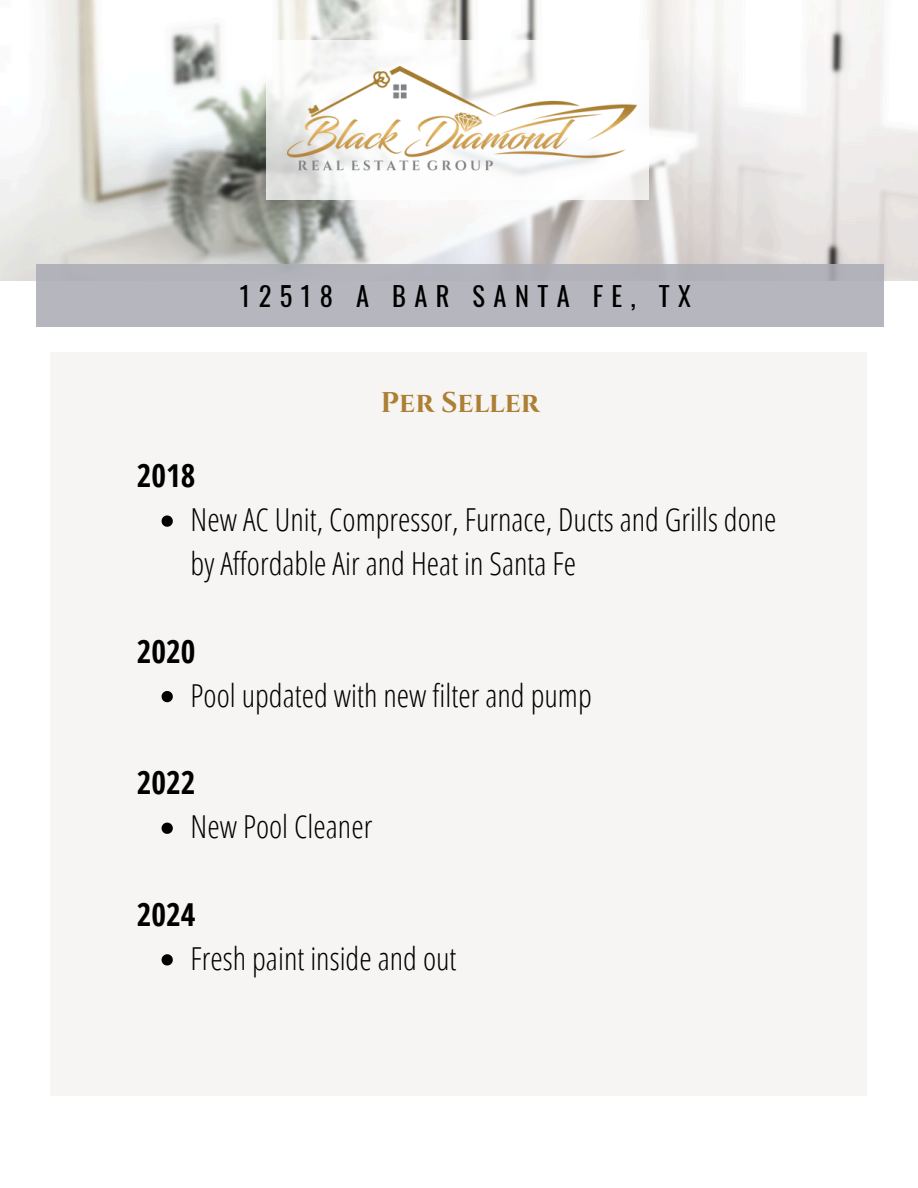
<style>
.page{position:relative;width:918px;height:1188px;background:#fff}
.page>*{position:absolute;margin:0;border:0;box-sizing:border-box;transform-origin:0 0}
.t1{font:300 31.65px/43.8px "Open Sans Condensed";color:#000}
.t2{font:700 31.65px "Open Sans Condensed";color:#000}
.t3{font:700 28.5px "Cinzel";color:#ac8034}
.t4{font:26.55px "Oswald";letter-spacing:.32em;color:#000}
</style>
<div class="page">
<img style="left:0;top:0;width:918px;height:280px">
<div style="left:51px;top:353px;width:816px;height:743px;background:#f6f5f4"></div>
<div style="left:36px;top:264px;width:848px;height:63px;background:#b6b6be"></div>
<svg style="left:267px;top:41px;width:382px;height:159px"></svg>
<img style="left:287px;top:67px;width:350px;height:109px">
<svg style="left:162px;top:515px;width:11px;height:12px"></svg>
<svg style="left:162px;top:691px;width:11px;height:11px"></svg>
<svg style="left:162px;top:823px;width:11px;height:11px"></svg>
<svg style="left:162px;top:954px;width:11px;height:11px"></svg>
<h1 class="t4" style="left:240px;top:275px;width:453px">12518 A BAR SANTA FE, TX</h1>
<p class="t3" style="left:381px;top:385px;width:161px">Per Seller</p>
<h1 class="t2" style="left:137px;top:454px;width:60px">2018</h1>
<p class="t1" style="left:191px;top:497px;width:588px">New AC Unit, Compressor, Furnace, Ducts and Grills done by Affordable Air and Heat in Santa Fe</p>
<h1 class="t2" style="left:137px;top:629px;width:60px">2020</h1>
<p class="t1" style="left:191px;top:673px;width:403px">Pool updated with new filter and pump</p>
<h1 class="t2" style="left:137px;top:761px;width:60px">2022</h1>
<p class="t1" style="left:191px;top:804px;width:183px">New Pool Cleaner</p>
<h1 class="t2" style="left:137px;top:892px;width:60px">2024</h1>
<p class="t1" style="left:191px;top:936px;width:267px">Fresh paint inside and out</p>
</div>
